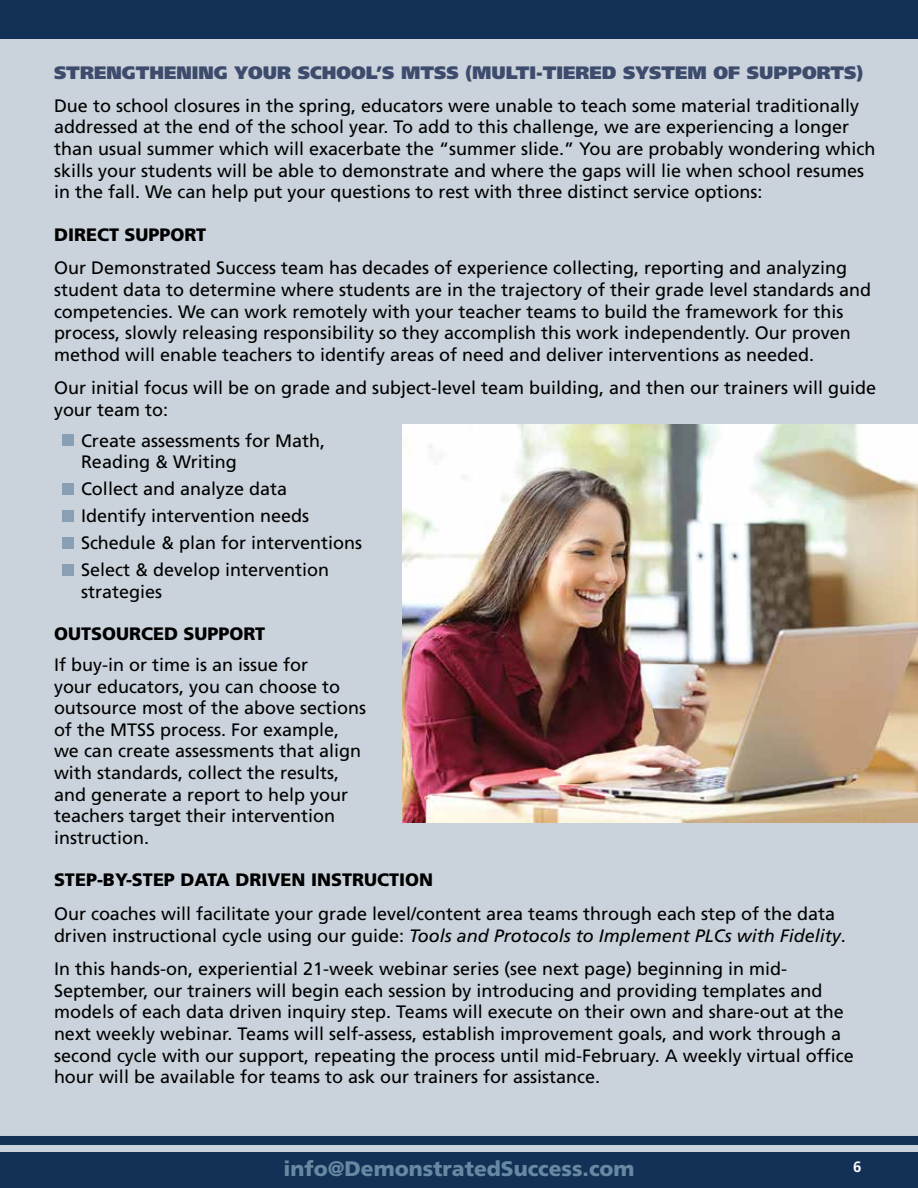
<style>
.page{position:relative;width:918px;height:1188px;background:#fff}
.page>*{position:absolute;margin:0;border:0;box-sizing:border-box;transform-origin:0 0}
.t1{font:900 21px "Frutiger";color:#6789a2}
.t2{font:18px/21.6px "Frutiger";color:#000}
.t3{font:900 18px "Frutiger";color:#000}
.t4{font:900 18px "Frutiger";color:#3d4b6c}
.t5{font:700 15px "Frutiger";color:#fff}
.s1{font-style:italic}
</style>
<div class="page">
<div style="left:0;top:39px;width:918px;height:1138px;background:#cad2db"></div>
<div style="left:0;top:0;width:918px;height:39px;background:#133156"></div>
<div style="left:0;top:1136px;width:918px;height:9px;background:#133156"></div>
<div style="left:0;top:1152px;width:918px;height:36px;background:#133156"></div>
<img style="left:403px;top:424px;width:515px;height:398px">
<div style="left:62px;top:434px;width:11px;height:12px;background:#89a0b4"></div>
<div style="left:62px;top:483px;width:11px;height:12px;background:#89a0b4"></div>
<div style="left:62px;top:510px;width:11px;height:12px;background:#89a0b4"></div>
<div style="left:62px;top:537px;width:11px;height:11px;background:#89a0b4"></div>
<div style="left:62px;top:564px;width:11px;height:11px;background:#89a0b4"></div>
<p class="t4" style="left:54px;top:61px;width:811px">STRENGTHENING YOUR SCHOOL’S MTSS (MULTI-TIERED SYSTEM OF SUPPORTS)</p>
<p class="t2" style="left:54px;top:95px;width:823px">Due to school closures in the spring, educators were unable to teach some material traditionally addressed at the end of the school year. To add to this challenge, we are experiencing a longer than usual summer which will exacerbate the “summer slide.” You are probably wondering which skills your students will be able to demonstrate and where the gaps will lie when school resumes in the fall. We can help put your questions to rest with three distinct service options:</p>
<p class="t3" style="left:54px;top:224px;width:154px">DIRECT SUPPORT</p>
<p class="t2" style="left:54px;top:257px;width:819px">Our Demonstrated Success team has decades of experience collecting, reporting and analyzing student data to determine where students are in the trajectory of their grade level standards and competencies. We can work remotely with your teacher teams to build the framework for this process, slowly releasing responsibility so they accomplish this work independently. Our proven method will enable teachers to identify areas of need and deliver interventions as needed.</p>
<p class="t2" style="left:54px;top:377px;width:824px">Our initial focus will be on grade and subject-level team building, and then our trainers will guide your team to:</p>
<p class="t2" style="left:81px;top:430px;width:246px">Create assessments for Math,<br>Reading &amp; Writing</p>
<p class="t2" style="left:81px;top:476px;width:283px;line-height:27px">Collect and analyze data<br>Identify intervention needs<br>Schedule &amp; plan for interventions<br>Select &amp; develop intervention</p>
<p class="t2" style="left:81px;top:581px;width:83px">strategies</p>
<p class="t3" style="left:54px;top:623px;width:213px">OUTSOURCED SUPPORT</p>
<p class="t2" style="left:54px;top:654px;width:314px">If buy-in or time is an issue for<br>your educators, you can choose to outsource most of the above sections of the MTSS process. For example, we can create assessments that align with standards, collect the results, and generate a report to help your teachers target their intervention instruction.</p>
<p class="t3" style="left:54px;top:869px;width:381px">STEP-BY-STEP DATA DRIVEN INSTRUCTION</p>
<p class="t2" style="left:54px;top:903px;width:793px">Our coaches will facilitate your grade level/content area teams through each step of the data driven instructional cycle using our guide: <span class="s1">Tools and Protocols to Implement PLCs with Fidelity</span>.</p>
<p class="t2" style="left:54px;top:958px;width:801px">In this hands-on, experiential 21-week webinar series (see next page) beginning in mid-September, our trainers will begin each session by introducing and providing templates and models of each data driven inquiry step. Teams will execute on their own and share-out at the next weekly webinar. Teams will self-assess, establish improvement goals, and work through a second cycle with our support, repeating the process until mid-February. A weekly virtual office hour will be available for teams to ask our trainers for assistance.</p>
<p class="t1" style="left:283px;top:1156px;width:353px">info@DemonstratedSuccess.com</p>
<p class="t5" style="left:853px;top:1158px;width:10px">6</p>
</div>
